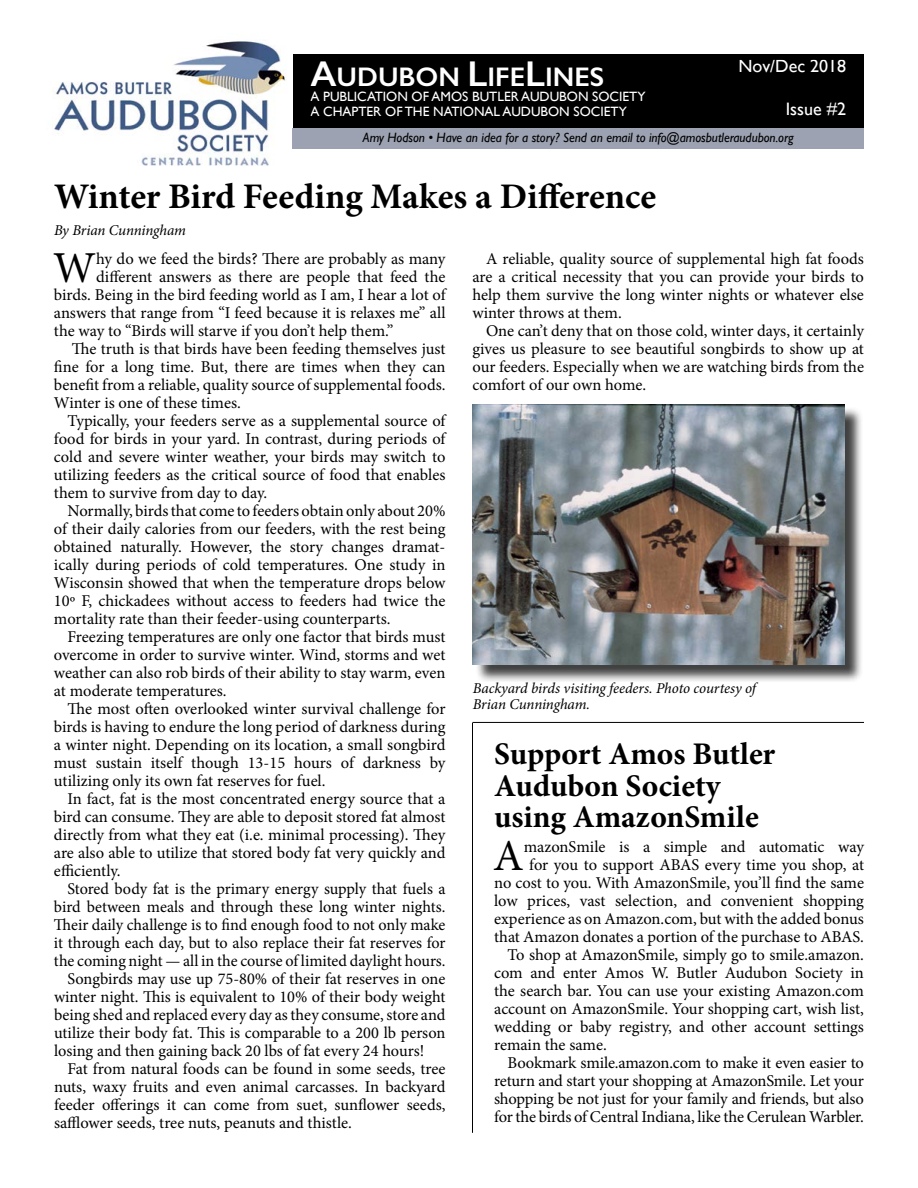
<style>
.page{position:relative;width:918px;height:1188px;background:#fff}
.page>*{position:absolute;margin:0;border:0;box-sizing:border-box;transform-origin:0 0}
.t1{font:44.25px "Minion Pro";color:#000}
.t2{font:700 36px "Minion Pro";color:#000}
.t3{font:700 31.5px/31.5px "Minion Pro";color:#000}
.t4{font:600 27px "Gill Sans";color:#fff}
.t5{font:18px "Gill Sans";color:#fff}
.t6{font:16.5px/18px "Minion Pro";letter-spacing:-.005em;color:#000;text-align:justify}
.t7{font:italic 15px/16.5px "Minion Pro";letter-spacing:-.01em;color:#000}
.t8{font:13.5px/15px "Gill Sans";color:#fff}
.t9{font:italic 13.5px "Gill Sans";letter-spacing:-.005em;color:#000}
.s1{font-size:36px}
</style>
<div class="page">
<div style="left:284px;top:55px;width:579px;height:73px;background:#000"></div>
<div style="left:284px;top:54px;width:580px;height:74px;border:2px solid #000"></div>
<img style="left:52px;top:41px;width:240px;height:125px">
<div style="left:293px;top:128px;width:571px;height:21px;background:#9ca2b1"></div>
<div style="left:475px;top:407px;width:388px;height:276px;background:#000;opacity:.75"></div>
<img style="left:472px;top:404px;width:372px;height:260px">
<hr style="left:472px;top:722px;width:392px;height:1px;background:#000">
<hr style="left:472px;top:723px;width:1px;height:410px;background:#000">
<p class="t5" style="left:739px;top:56px;width:109px">Nov/Dec 2018</p>
<p class="t5" style="left:786px;top:99px;width:62px">Issue #2</p>
<p class="t9" style="left:363px;top:130px;width:432px">Amy Hodson • Have an idea for a story? Send an email to info@amosbutleraudubon.org</p>
<h2 class="t2" style="left:54px;top:171px;width:604px">Winter Bird Feeding Makes a Difference</h2>
<p class="t7" style="left:54px;top:222px;width:134px">By Brian Cunningham</p>
<h1 class="t1" style="left:53px;top:238px;width:44px">W</h1>
<p class="t6" style="left:96px;top:250px;width:351px">hy do we feed the birds? There are probably as many</p>
<h3 class="t4" style="left:310px;top:61px;width:295px"><span class="s1">A</span>UDUBON <span class="s1">L</span>IFE<span class="s1">L</span>INES</h3>
<p class="t8" style="left:310px;top:89px;width:337px">A PUBLICATION OF AMOS BUTLER AUDUBON SOCIETY<br>A CHAPTER OF THE NATIONAL AUDUBON SOCIETY</p>
<p class="t6" style="left:473px;top:250px;width:393px;text-indent:13px">A reliable, quality source of supplemental high fat foods are a critical necessity that you can provide your birds to help them survive the long winter nights or whatever else winter throws at them.</p>
<p class="t6" style="left:473px;top:322px;width:393px;text-indent:13px">One can’t deny that on those cold, winter days, it certainly gives us pleasure to see beautiful songbirds to show up at our feeders. Especially when we are watching birds from the comfort of our own home.</p>
<p class="t6" style="left:96px;top:268px;width:351px">different answers as there are people that feed the</p>
<p class="t6" style="left:54px;top:286px;width:393px">birds. Being in the bird feeding world as I am, I hear a lot of</p>
<p class="t6" style="left:54px;top:304px;width:393px">answers that range from “I feed because it is relaxes me” all</p>
<p class="t6" style="left:54px;top:322px;width:341px">the way to “Birds will starve if you don’t help them.”</p>
<p class="t6" style="left:72px;top:340px;width:375px">The truth is that birds have been feeding themselves just</p>
<p class="t6" style="left:54px;top:358px;width:393px">fine for a long time. But, there are times when they can</p>
<p class="t6" style="left:54px;top:376px;width:393px">benefit from a reliable, quality source of supplemental foods.</p>
<p class="t6" style="left:54px;top:394px;width:188px">Winter is one of these times.</p>
<p class="t6" style="left:67px;top:412px;width:379px">Typically, your feeders serve as a supplemental source of</p>
<p class="t6" style="left:54px;top:430px;width:393px">food for birds in your yard. In contrast, during periods of</p>
<p class="t6" style="left:54px;top:448px;width:393px">cold and severe winter weather, your birds may switch to</p>
<p class="t6" style="left:54px;top:466px;width:393px">utilizing feeders as the critical source of food that enables</p>
<p class="t6" style="left:54px;top:484px;width:215px">them to survive from day to day.</p>
<p class="t6" style="left:67px;top:502px;width:380px">Normally, birds that come to feeders obtain only about 20%</p>
<p class="t6" style="left:54px;top:520px;width:393px">of their daily calories from our feeders, with the rest being</p>
<p class="t6" style="left:54px;top:538px;width:393px">obtained naturally. However, the story changes dramat-</p>
<p class="t6" style="left:54px;top:556px;width:393px">ically during periods of cold temperatures. One study in</p>
<p class="t6" style="left:54px;top:574px;width:393px">Wisconsin showed that when the temperature drops below</p>
<p class="t6" style="left:54px;top:592px;width:393px">10º F, chickadees without access to feeders had twice the</p>
<p class="t6" style="left:54px;top:610px;width:338px">mortality rate than their feeder-using counterparts.</p>
<p class="t6" style="left:67px;top:628px;width:379px">Freezing temperatures are only one factor that birds must</p>
<p class="t6" style="left:54px;top:646px;width:393px">overcome in order to survive winter. Wind, storms and wet</p>
<p class="t6" style="left:54px;top:664px;width:393px">weather can also rob birds of their ability to stay warm, even</p>
<p class="t6" style="left:54px;top:682px;width:174px">at moderate temperatures.</p>
<p class="t6" style="left:67px;top:700px;width:380px">The most often overlooked winter survival challenge for</p>
<p class="t6" style="left:54px;top:718px;width:393px">birds is having to endure the long period of darkness during</p>
<p class="t6" style="left:54px;top:736px;width:393px">a winter night. Depending on its location, a small songbird</p>
<p class="t6" style="left:54px;top:754px;width:393px">must sustain itself though 13-15 hours of darkness by</p>
<p class="t6" style="left:54px;top:772px;width:273px">utilizing only its own fat reserves for fuel.</p>
<p class="t6" style="left:67px;top:790px;width:380px">In fact, fat is the most concentrated energy source that a</p>
<p class="t6" style="left:54px;top:808px;width:393px">bird can consume. They are able to deposit stored fat almost</p>
<p class="t6" style="left:54px;top:826px;width:393px">directly from what they eat (i.e. minimal processing). They</p>
<p class="t6" style="left:54px;top:844px;width:393px">are also able to utilize that stored body fat very quickly and</p>
<p class="t6" style="left:54px;top:862px;width:68px">efficiently.</p>
<p class="t6" style="left:68px;top:880px;width:380px">Stored body fat is the primary energy supply that fuels a</p>
<p class="t6" style="left:54px;top:898px;width:393px">bird between meals and through these long winter nights.</p>
<p class="t6" style="left:54px;top:916px;width:393px">Their daily challenge is to find enough food to not only make</p>
<p class="t6" style="left:54px;top:934px;width:393px">it through each day, but to also replace their fat reserves for</p>
<p class="t6" style="left:54px;top:952px;width:393px">the coming night — all in the course of limited daylight hours.</p>
<p class="t6" style="left:68px;top:970px;width:379px">Songbirds may use up 75-80% of their fat reserves in one</p>
<p class="t6" style="left:54px;top:988px;width:393px">winter night. This is equivalent to 10% of their body weight</p>
<p class="t6" style="left:54px;top:1006px;width:393px">being shed and replaced every day as they consume, store and</p>
<p class="t6" style="left:54px;top:1024px;width:393px">utilize their body fat. This is comparable to a 200 lb person</p>
<p class="t6" style="left:54px;top:1042px;width:372px">losing and then gaining back 20 lbs of fat every 24 hours!</p>
<p class="t6" style="left:68px;top:1060px;width:379px">Fat from natural foods can be found in some seeds, tree</p>
<p class="t6" style="left:54px;top:1078px;width:393px">nuts, waxy fruits and even animal carcasses. In backyard</p>
<p class="t6" style="left:54px;top:1096px;width:393px">feeder offerings it can come from suet, sunflower seeds,</p>
<p class="t6" style="left:54px;top:1114px;width:299px">safflower seeds, tree nuts, peanuts and thistle.</p>
<p class="t7" style="left:473px;top:680px;width:285px">Backyard birds visiting feeders. Photo courtesy of<br>Brian Cunningham.</p>
<h3 class="t3" style="left:494px;top:738px;width:283px">Support Amos Butler<br>Audubon Society using AmazonSmile</h3>
<h1 class="t1" style="left:493px;top:826px;width:32px">A</h1>
<p class="t6" style="left:524px;top:838px;width:342px">mazonSmile is a simple and automatic way</p>
<p class="t6" style="left:529px;top:856px;width:336px">for you to support ABAS every time you shop, at</p>
<p class="t6" style="left:494px;top:874px;width:371px">no cost to you. With AmazonSmile, you’ll find the same</p>
<p class="t6" style="left:494px;top:892px;width:371px">low prices, vast selection, and convenient shopping</p>
<p class="t6" style="left:494px;top:910px;width:371px">experience as on Amazon.com, but with the added bonus</p>
<p class="t6" style="left:494px;top:928px;width:371px">that Amazon donates a portion of the purchase to ABAS.</p>
<p class="t6" style="left:508px;top:946px;width:358px">To shop at AmazonSmile, simply go to smile.amazon.</p>
<p class="t6" style="left:494px;top:964px;width:371px">com and enter Amos W. Butler Audubon Society in</p>
<p class="t6" style="left:494px;top:982px;width:371px">the search bar. You can use your existing Amazon.com</p>
<p class="t6" style="left:494px;top:1000px;width:371px">account on AmazonSmile. Your shopping cart, wish list,</p>
<p class="t6" style="left:494px;top:1018px;width:371px">wedding or baby registry, and other account settings</p>
<p class="t6" style="left:494px;top:1036px;width:114px">remain the same.</p>
<p class="t6" style="left:508px;top:1054px;width:358px">Bookmark smile.amazon.com to make it even easier to</p>
<p class="t6" style="left:494px;top:1072px;width:371px">return and start your shopping at AmazonSmile. Let your</p>
<p class="t6" style="left:494px;top:1090px;width:371px">shopping be not just for your family and friends, but also</p>
<p class="t6" style="left:494px;top:1108px;width:371px">for the birds of Central Indiana, like the Cerulean Warbler.</p>
</div>
